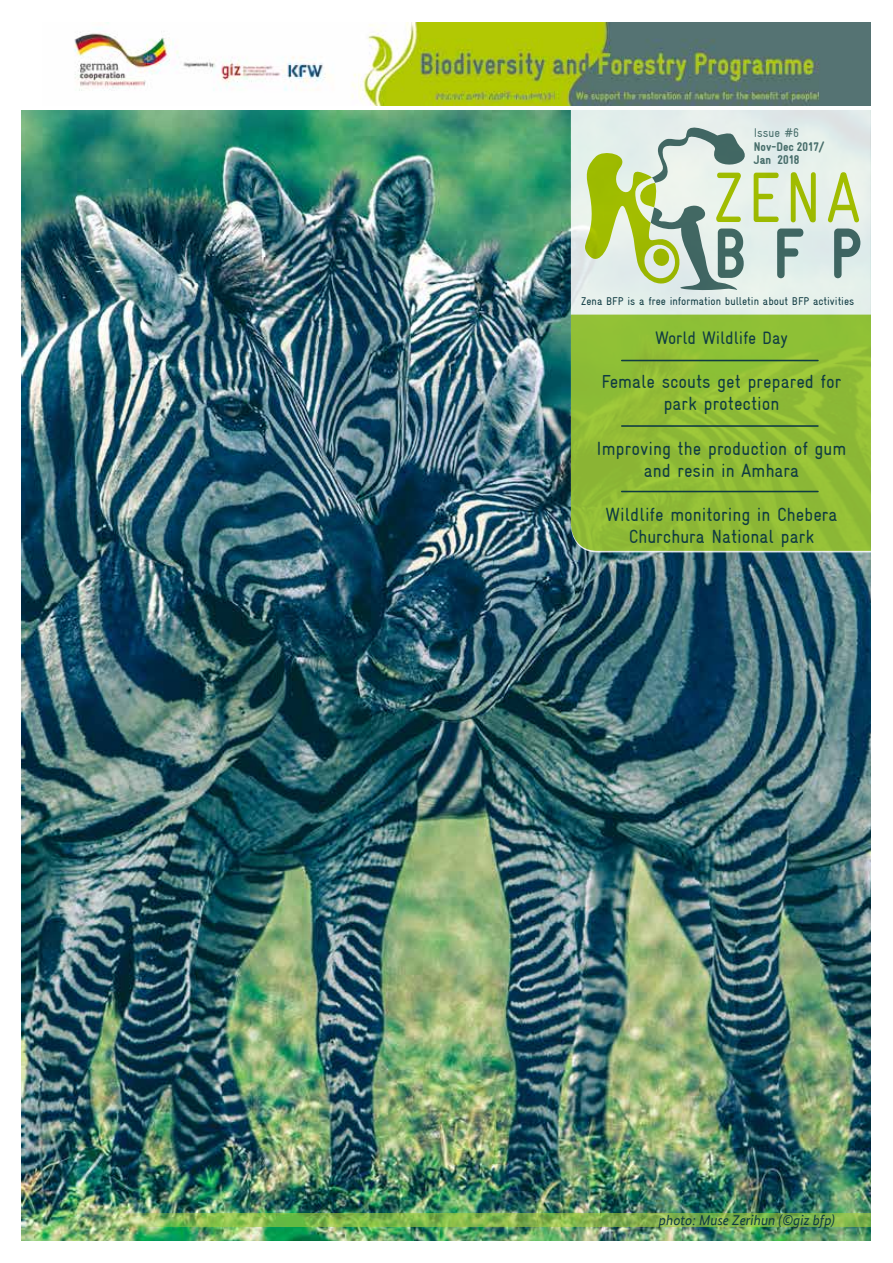
<style>
.page{position:relative;width:893px;height:1263px;background:#fff}
.page>*{position:absolute;margin:0;border:0;box-sizing:border-box;transform-origin:0 0}
.t1{font:condensed 18.9px/22px "Gravur";color:#0f3b42;text-align:center}
.t2{font:condensed 18px "Gravur";letter-spacing:-.01em;color:#0f3b42}
.t3{font:italic 14.25px "Bundes Sans Office";color:#0f3b42}
.t4{font:900 condensed 12.6px/13.5px "Gravur";color:#486e6b}
.t5{font:condensed 12.6px "Gravur";color:#486e6b}
.t6{font:condensed 11.4px "Gravur";color:#0f3b42}
</style>
<div class="page">
<img style="left:21px;top:110px;width:849px;height:1130px">
<img style="left:74px;top:22px;width:796px;height:84px">
<svg style="left:571px;top:110px;width:300px;height:442px;background:#e2ede9"></svg>
<svg style="left:571px;top:315px;width:300px;height:236px;background:#90bc36"></svg>
<svg style="left:828px;top:172px;width:31px;height:50px;background:#cfde98"></svg>
<svg style="left:834px;top:229px;width:26px;height:49px"></svg>
<svg style="left:578px;top:123px;width:238px;height:169px;background:#c5d6b4"></svg>
<hr style="left:622px;top:360px;width:196px;height:1px;background:#0f3b42">
<hr style="left:622px;top:425px;width:196px;height:2px;background:#0f3b42">
<hr style="left:622px;top:491px;width:196px;height:1px;background:#0f3b42">
<img style="left:60px;top:1213px;width:811px;height:14px">
<p class="t5" style="left:754px;top:126px;width:47px">Issue #6</p>
<p class="t4" style="left:754px;top:140px;width:72px">Nov-Dec 2017/<br>Jan 2018</p>
<p class="t6" style="left:581px;top:295px;width:274px">Zena BFP is a free information bulletin about BFP activities</p>
<p class="t2" style="left:655px;top:328px;width:134px">World Wildlife Day</p>
<p class="t1" style="left:601px;top:371px;width:242px">Female scouts get prepared for park protection</p>
<p class="t1" style="left:597px;top:437px;width:251px">Improving the production of gum and resin in Amhara</p>
<p class="t1" style="left:605px;top:503px;width:234px">Wildlife monitoring in Chebera<br>Churchura National park</p>
<p class="t3" style="left:659px;top:1211px;width:178px">photo: Muse Zerihun (©giz bfp)</p>
</div>
